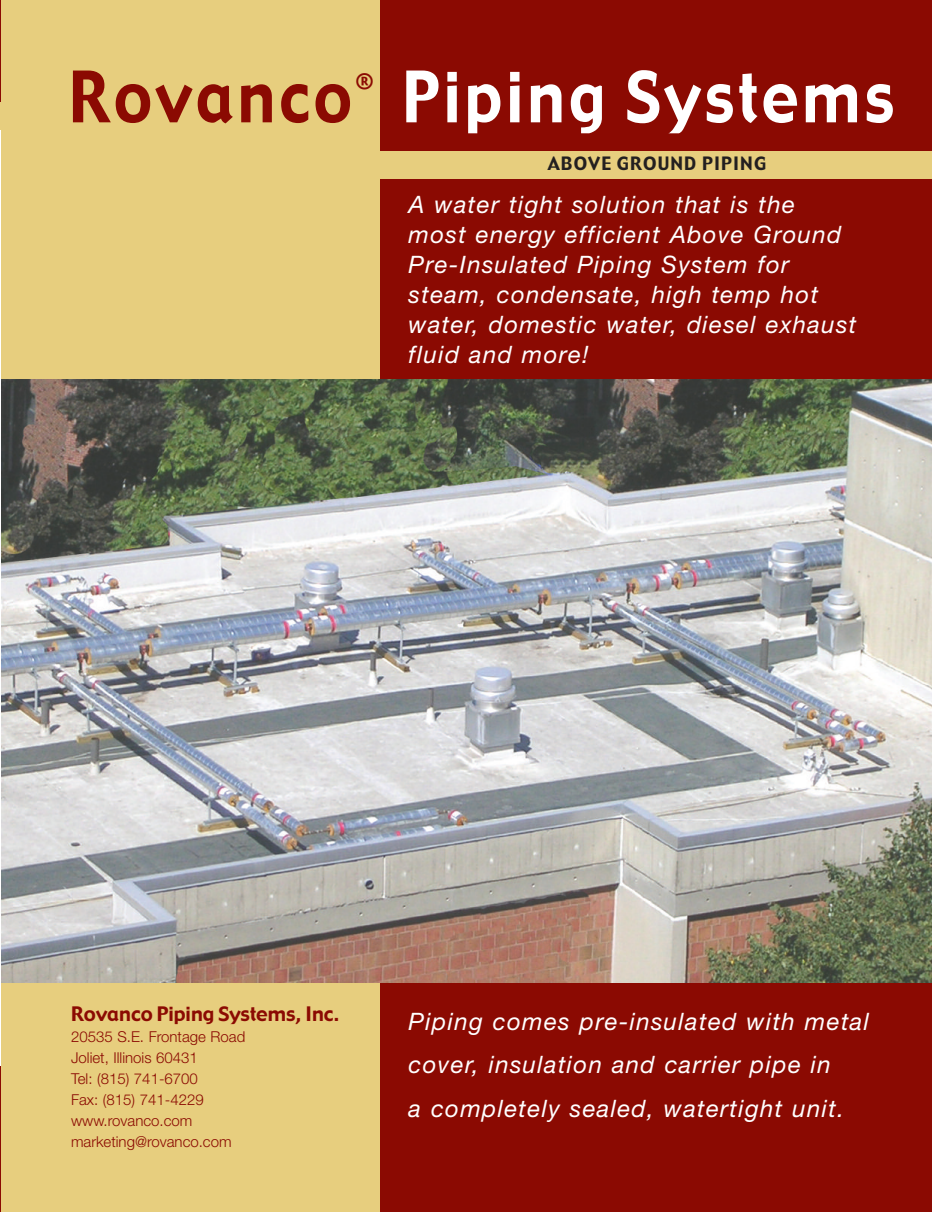
<style>
.page{position:relative;width:932px;height:1212px;background:#fff}
.page>*{position:absolute;margin:0;border:0;box-sizing:border-box;transform-origin:0 0}
.t1{font:69px "Gadget";letter-spacing:.06em;color:#fff;scale:.9 1}
.t2{font:69px "Gadget";letter-spacing:.06em;color:#8b0a02;scale:.9 1}
.t3{font:italic 24px/30px "Helvetica Neue";letter-spacing:.055em;color:#fff}
.t4{font:21px "Gadget";color:#8b0a02}
.t5{font:19.5px "Gadget";color:#8b0a02}
.t6{font:18px "Gadget";letter-spacing:.06em;color:#231f20}
.t7{font:300 15px/21px "Helvetica Neue";color:#8b0a02}
</style>
<div class="page">
<div style="left:0;top:1066px;width:12px;height:145px;background:#e7ce7e"></div>
<div style="left:0;top:0;width:12px;height:115px;background:#e7ce7e"></div>
<div style="left:0;top:102px;width:11px;height:27px;background:#e7ce7e"></div>
<div style="left:375px;top:0;width:556px;height:1211px;background:#8b0a02"></div>
<div style="left:378px;top:151px;width:553px;height:27px;background:#e7ce7e"></div>
<div style="left:2px;top:0;width:378px;height:1211px;background:#e7ce7e"></div>
<img style="left:2px;top:379px;width:929px;height:602px">
<h1 class="t2" style="left:69px;top:58px;width:316px">Rovanco</h1>
<p class="t4" style="left:356px;top:68px;width:19px">®</p>
<h1 class="t1" style="left:402px;top:58px;width:548px">Piping Systems</h1>
<p class="t6" style="left:547px;top:153px;width:220px">ABOVE GROUND PIPING</p>
<p class="t3" style="left:408px;top:192px;width:449px">A water tight solution that is the most energy efficient Above Ground<br>Pre-Insulated Piping System for steam, condensate, high temp hot water, domestic water, diesel exhaust fluid and more!</p>
<p class="t5" style="left:71px;top:1002px;width:270px">Rovanco Piping Systems, Inc.</p>
<p class="t7" style="left:71px;top:1027px;width:176px">20535 S.E. Frontage Road<br>Joliet, Illinois 60431<br>Tel: (815) 741-6700<br>Fax: (815) 741-4229 www.rovanco.com marketing@rovanco.com</p>
<p class="t3" style="left:408px;top:1001px;width:462px;line-height:43.5px">Piping comes pre-insulated with metal cover, insulation and carrier pipe in<br>a completely sealed, watertight unit.</p>
</div>
